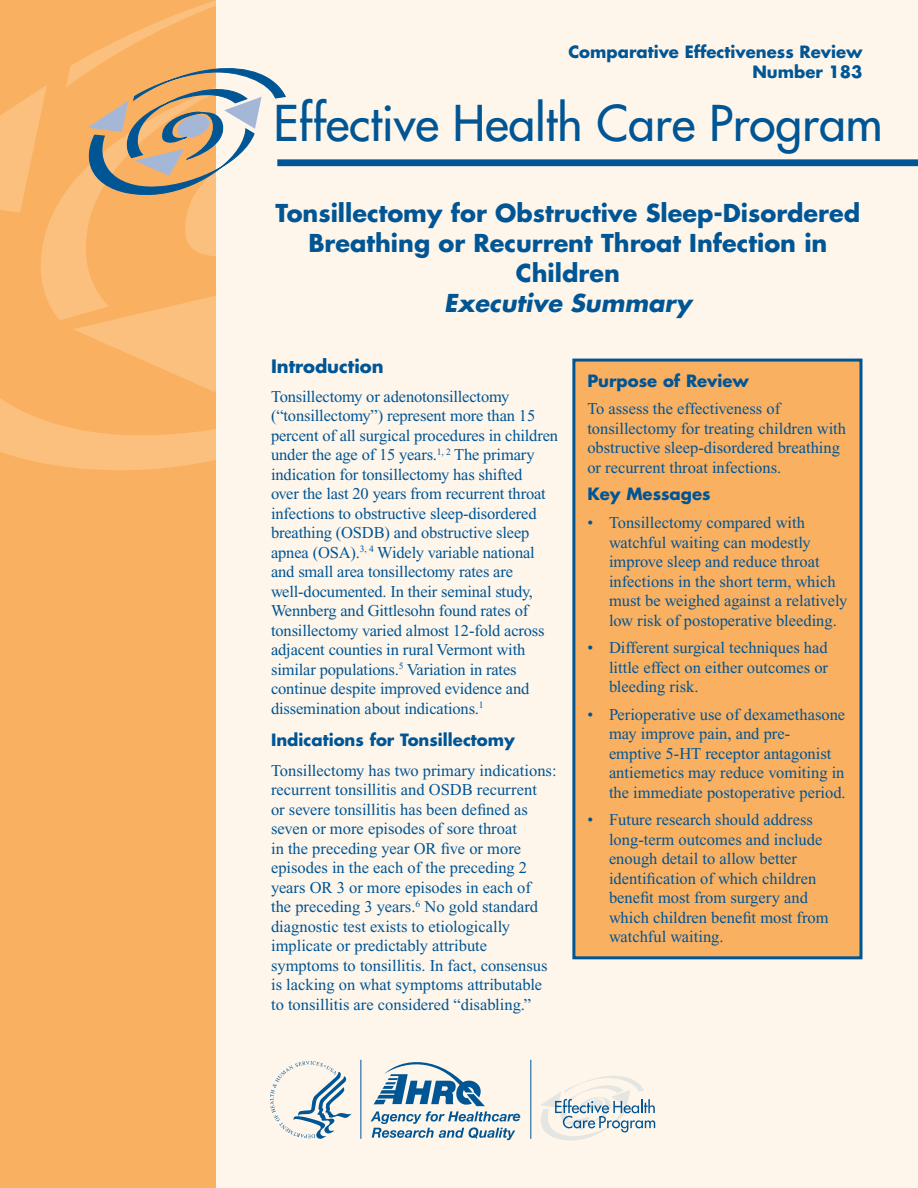
<style>
.page{position:relative;width:918px;height:1188px;background:#fff}
.page>*{position:absolute;margin:0;border:0;box-sizing:border-box;transform-origin:0 0}
.t1{font:48px "Futura";color:#005595}
.t2{font:700 24px/30px "Futura";color:#005595;text-align:center}
.Head_Level_1{font:700 18px "Futura";color:#005595}
.Text{font:16.5px/19.5px "Times New Roman";color:#005595}
.Head_Level_2{font:700 16.5px/19.8px "Futura";color:#005595;text-align:right}
.Box_Title{font:700 16.5px "Futura";color:#005595}
.t3{font:italic 700 13.95px "Helvetica Neue";color:#005595}
.s1{font-style:italic}
</style>
<div class="page">
<div style="left:199px;top:0;width:719px;height:1188px;background:#fef6eb"></div>
<div style="left:0;top:0;width:215px;height:1188px;background:#fab061"></div>
<img style="left:0;top:1px;width:215px;height:469px">
<div style="left:574px;top:360px;width:287px;height:598px;background:#fab061"></div>
<div style="left:572px;top:359px;width:290px;height:600px;border:3px solid #005595"></div>
<svg style="left:371px;top:1062px;width:144px;height:78px"></svg>
<svg style="left:270px;top:1061px;width:82px;height:78px"></svg>
<svg style="left:541px;top:1076px;width:114px;height:65px"></svg>
<div style="left:277px;top:159px;width:641px;height:7px;background:#005595"></div>
<svg style="left:74px;top:65px;width:213px;height:130px"></svg>
<p class="Head_Level_2" style="left:568px;top:42px;width:296px">Comparative Effectiveness Review<br>Number 183</p>
<p class="t1" style="left:273px;top:93px;width:611px">Effective Health Care Program</p>
<p class="t2" style="left:276px;top:198px;width:586px">Tonsillectomy for Obstructive Sleep-Disordered<br>Breathing or Recurrent Throat Infection in<br>Children<br><span class="s1">Executive Summary</span></p>
<p class="Head_Level_1" style="left:271px;top:354px;width:114px">Introduction</p>
<p class="Text" style="left:271px;top:387px;width:289px">Tonsillectomy or adenotonsillectomy (“tonsillectomy”) represent more than 15 percent of all surgical procedures in children under the age of 15 years.<sup>1,</sup> <sup>2</sup> The primary indication for tonsillectomy has shifted<br>over the last 20 years from recurrent throat infections to obstructive sleep-disordered breathing (OSDB) and obstructive sleep apnea (OSA).<sup>3,</sup> <sup>4</sup> Widely variable national and small area tonsillectomy rates are well-documented. In their seminal study, Wennberg and Gittlesohn found rates of tonsillectomy varied almost 12-fold across adjacent counties in rural Vermont with similar populations.<sup>5</sup> Variation in rates continue despite improved evidence and dissemination about indications.<sup>1</sup></p>
<p class="Head_Level_2" style="left:271px;top:729px;width:245px">Indications for Tonsillectomy</p>
<p class="Text" style="left:271px;top:761px;width:287px">Tonsillectomy has two primary indications: recurrent tonsillitis and OSDB recurrent<br>or severe tonsillitis has been defined as seven or more episodes of sore throat<br>in the preceding year OR five or more episodes in the each of the preceding 2 years OR 3 or more episodes in each of<br>the preceding 3 years.<sup>6</sup> No gold standard diagnostic test exists to etiologically implicate or predictably attribute symptoms to tonsillitis. In fact, consensus is lacking on what symptoms attributable to tonsillitis are considered “disabling.”</p>
<p class="Box_Title" style="left:587px;top:370px;width:163px">Purpose of Review</p>
<p class="Text" style="left:587px;top:399px;width:260px">To assess the effectiveness of tonsillectomy for treating children with obstructive sleep-disordered breathing or recurrent throat infections.</p>
<p class="Box_Title" style="left:587px;top:483px;width:125px">Key Messages</p>
<p class="Text" style="left:609px;top:513px;width:240px;text-indent:-22px">• Tonsillectomy compared with watchful waiting can modestly improve sleep and reduce throat infections in the short term, which must be weighed against a relatively low risk of postoperative bleeding.</p>
<p class="Text" style="left:609px;top:638px;width:221px;text-align:justify;text-indent:-22px">• Different surgical techniques had little effect on either outcomes or bleeding risk.</p>
<p class="Text" style="left:609px;top:705px;width:238px;text-indent:-22px">• Perioperative use of dexamethasone may improve pain, and pre&shy;emptive 5-HT receptor antagonist antiemetics may reduce vomiting in the immediate postoperative period.</p>
<p class="Text" style="left:609px;top:810px;width:221px;text-indent:-22px">• Future research should address long-term outcomes and include enough detail to allow better identification of which children benefit most from surgery and which children benefit most from watchful waiting.</p>
<p class="t3" style="left:513px;top:1105px;width:9px">e</p>
</div>
